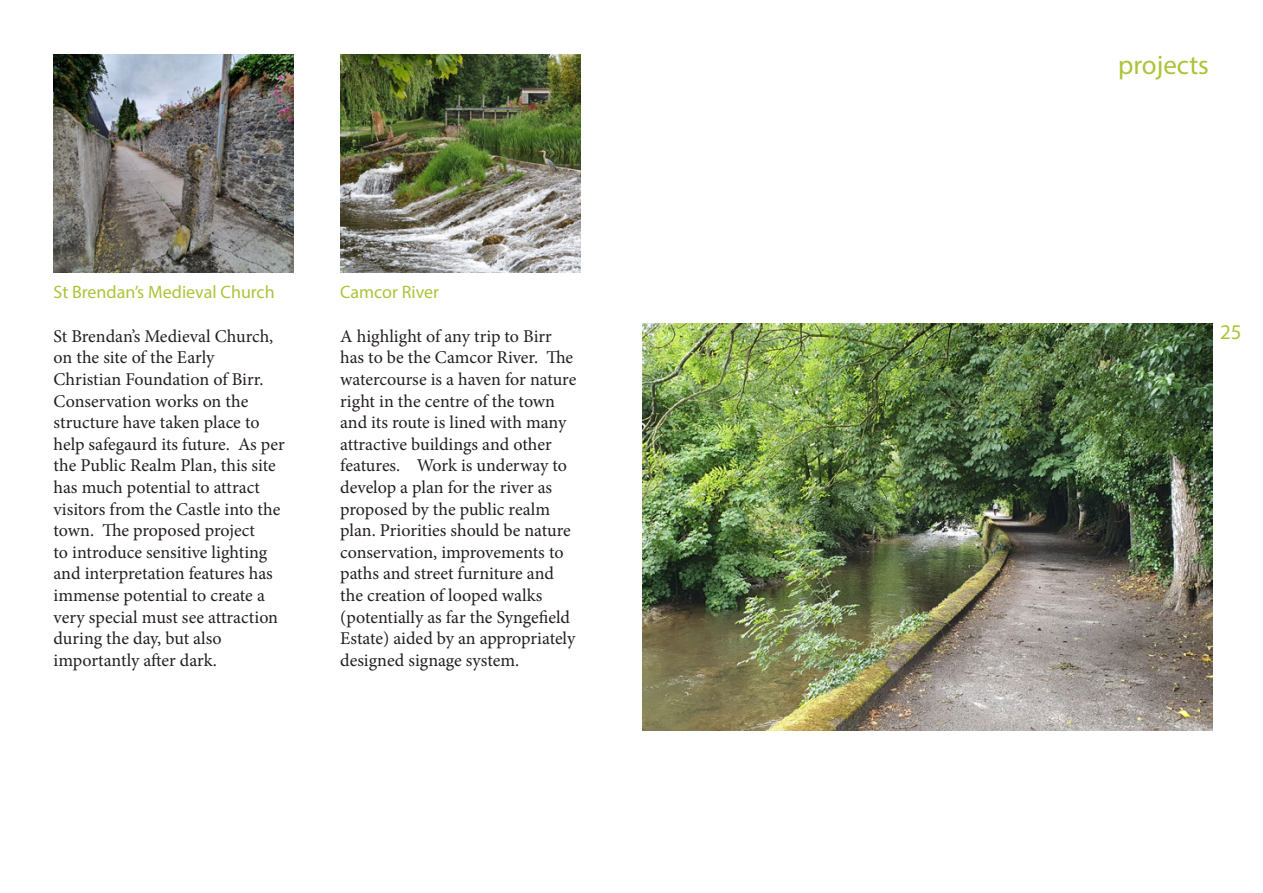
<style>
.page{position:relative;width:1263px;height:893px;background:#fff}
.page>*{position:absolute;margin:0;border:0;box-sizing:border-box;transform-origin:0 0}
.t1{font:27px "Myriad Pro";color:#adc339}
.t2{font:21px "Myriad Pro";color:#adc339}
.t3{font:18px/21.6px "Minion Pro";letter-spacing:-.005em;color:#231f20}
.t4{font:18px "Myriad Pro";color:#adc339}
</style>
<div class="page">
<img style="left:340px;top:54px;width:240px;height:218px">
<img style="left:54px;top:54px;width:240px;height:218px">
<img style="left:642px;top:323px;width:570px;height:407px">
<p class="t4" style="left:54px;top:281px;width:223px">St Brendan’s Medieval Church</p>
<p class="t4" style="left:340px;top:281px;width:100px">Camcor River</p>
<p class="t3" style="left:340px;top:325px;width:238px">A highlight of any trip to Birr has to be the Camcor River. The watercourse is a haven for nature right in the centre of the town and its route is lined with many attractive buildings and other features. Work is underway to develop a plan for the river as proposed by the public realm plan. Priorities should be nature conservation, improvements to paths and street furniture and the creation of looped walks (potentially as far the Syngefield<br>Estate) aided by an appropriately designed signage system.</p>
<p class="t3" style="left:54px;top:325px;width:233px">St Brendan’s Medieval Church, on the site of the Early<br>Christian Foundation of Birr.<br>Conservation works on the structure have taken place to help safegaurd its future. As per the Public Realm Plan, this site has much potential to attract visitors from the Castle into the town. The proposed project<br>to introduce sensitive lighting and interpretation features has immense potential to create a very special must see attraction during the day, but also importantly after dark.</p>
<p class="t1" style="left:1118px;top:49px;width:92px">projects</p>
<p class="t2" style="left:1220px;top:319px;width:23px">25</p>
</div>
